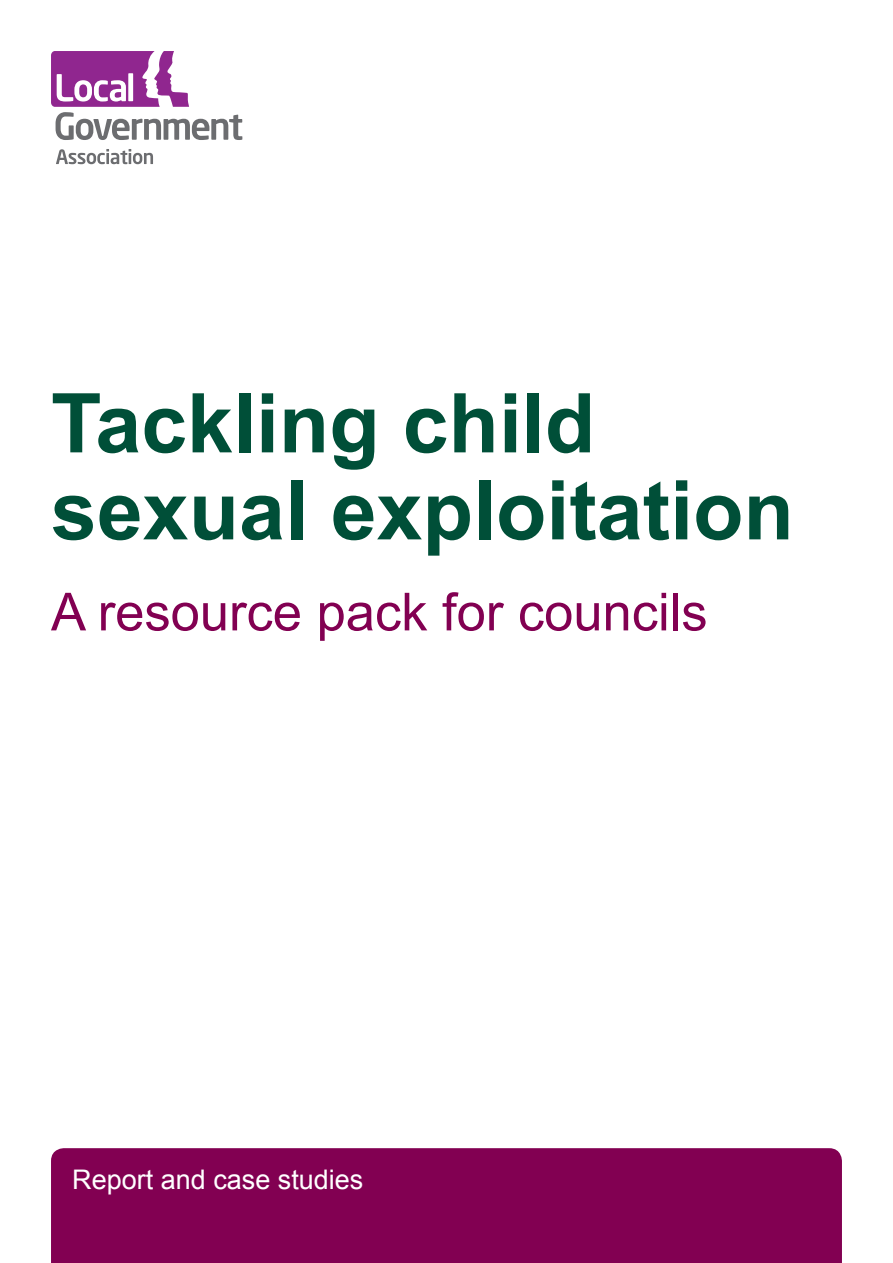
<style>
.page{position:relative;width:893px;height:1263px;background:#fff}
.page>*{position:absolute;margin:0;border:0;box-sizing:border-box;transform-origin:0 0}
.A4_Cover_heading{font:700 82.5px/87px "Arial";color:#004f38}
.A4_Cover_subhead{font:52.5px "Arial";color:#820052}
.t1{font:27px "Arial";color:#fff}
</style>
<div class="page">
<svg style="left:56px;top:149px;width:97px;height:15px"></svg>
<svg style="left:51px;top:51px;width:191px;height:89px"></svg>
<div style="left:51px;top:1148px;width:791px;height:115px;background:#820052"></div>
<p class="A4_Cover_heading" style="left:51px;top:382px;width:744px">Tackling child sexual exploitation</p>
<p class="A4_Cover_subhead" style="left:51px;top:578px;width:658px">A resource pack for councils</p>
<p class="t1" style="left:72px;top:1162px;width:293px">Report and case studies</p>
</div>
